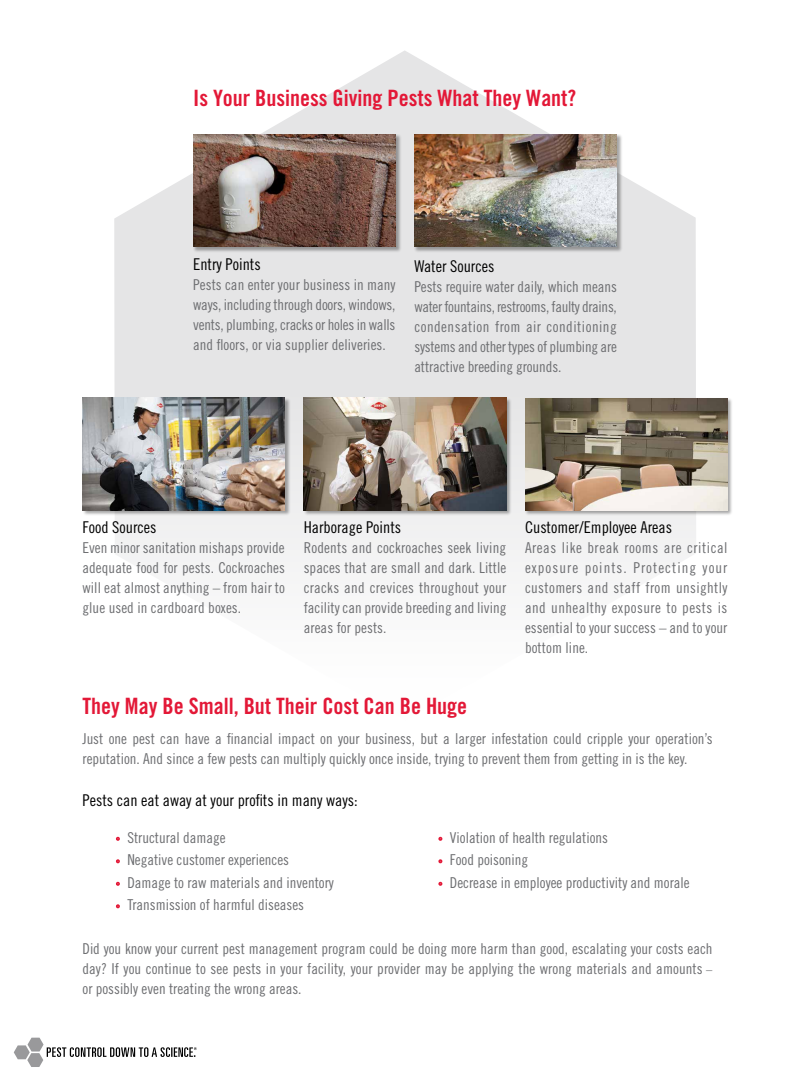
<style>
.page{position:relative;width:810px;height:1080px;background:#fff}
.page>*{position:absolute;margin:0;border:0;box-sizing:border-box;transform-origin:0 0}
.t1{font:22.5px "Trade Gothic LT Std Bd Cn 20";color:#e31837}
.t2{font:16.25px "Trade Gothic LT Std Cn 18";color:#000}
.t3{font:15px/20px "Trade Gothic LT Std Cn 18";color:#6d6e71;text-align:justify}
.s1{color:#e31837}
.s2{font-size:12.5px}
</style>
<div class="page">
<svg style="left:114px;top:50px;width:582px;height:522px;fill:#e5e5e6"></svg>
<div style="left:82px;top:398px;width:209px;height:118px;background:#000;opacity:.35"></div>
<img style="left:82px;top:398px;width:203px;height:112px">
<div style="left:304px;top:398px;width:208px;height:118px;background:#000;opacity:.35"></div>
<img style="left:304px;top:398px;width:202px;height:112px">
<div style="left:525px;top:398px;width:208px;height:118px;background:#000;opacity:.35"></div>
<img style="left:525px;top:398px;width:202px;height:112px">
<svg style="left:116px;top:837px;width:4px;height:4px"></svg>
<svg style="left:116px;top:859px;width:4px;height:4px"></svg>
<svg style="left:116px;top:882px;width:4px;height:4px"></svg>
<svg style="left:116px;top:904px;width:4px;height:4px"></svg>
<svg style="left:438px;top:837px;width:4px;height:4px"></svg>
<svg style="left:438px;top:859px;width:4px;height:4px"></svg>
<svg style="left:438px;top:882px;width:4px;height:4px"></svg>
<div style="left:414px;top:134px;width:209px;height:118px;background:#000;opacity:.35"></div>
<img style="left:414px;top:134px;width:203px;height:113px">
<div style="left:193px;top:134px;width:208px;height:118px;background:#000;opacity:.35"></div>
<img style="left:193px;top:134px;width:203px;height:113px">
<svg style="left:14px;top:1038px;width:183px;height:29px"></svg>
<h1 class="t1" style="left:193px;top:85px;width:385px">Is Your Business Giving Pests What They Want?</h1>
<p class="t2" style="left:193px;top:254px;width:69px">Entry Points</p>
<p class="t3" style="left:193px;top:274px;width:204px">Pests can enter your business in many ways, including through doors, windows, vents, plumbing, cracks or holes in walls and floors, or via supplier deliveries.</p>
<p class="t2" style="left:414px;top:256px;width:82px">Water Sources</p>
<p class="t3" style="left:414px;top:276px;width:204px">Pests require water daily, which means water fountains, restrooms, faulty drains, condensation from air conditioning systems and other types of plumbing are attractive breeding grounds.</p>
<p class="t2" style="left:82px;top:518px;width:76px">Food Sources</p>
<p class="t3" style="left:82px;top:538px;width:204px">Even minor sanitation mishaps provide adequate food for pests. Cockroaches will eat almost anything – from hair to glue used in cardboard boxes.</p>
<p class="t2" style="left:304px;top:518px;width:99px">Harborage Points</p>
<p class="t3" style="left:304px;top:538px;width:204px">Rodents and cockroaches seek living spaces that are small and dark. Little cracks and crevices throughout your facility can provide breeding and living areas for pests.</p>
<p class="t2" style="left:525px;top:518px;width:149px">Customer/Employee Areas</p>
<p class="t3" style="left:525px;top:538px;width:204px">Areas like break rooms are critical exposure points. Protecting your customers and staff from unsightly and unhealthy exposure to pests is essential to your success – and to your bottom line.</p>
<h1 class="t1" style="left:82px;top:692px;width:386px">They May Be Small, But Their Cost Can Be Huge</h1>
<p class="t3" style="left:82px;top:728px;width:632px">Just one pest can have a financial impact on your business, but a larger infestation could cripple your operation’s reputation. And since a few pests can multiply quickly once inside, trying to prevent them from getting in is the key.</p>
<p class="t2" style="left:82px;top:791px;width:277px">Pests can eat away at your profits in many ways:</p>
<p class="t3" style="left:116px;top:826px;width:219px;line-height:22.5px;text-align:left"><span class="s1">·</span> Structural damage<br><span class="s1">·</span> Negative customer experiences<br><span class="s1">·</span> Damage to raw materials and inventory <span class="s1">·</span> Transmission of harmful diseases</p>
<p class="t3" style="left:439px;top:826px;width:253px;line-height:22.5px;text-align:left"><span class="s1">·</span> Violation of health regulations<br><span class="s1">·</span> Food poisoning<br><span class="s1">·</span> Decrease in employee productivity and morale</p>
<p class="t3" style="left:82px;top:939px;width:632px">Did you know your current pest management program could be doing more harm than good, escalating your costs each day? If you continue to see pests in your facility, your provider may be applying the wrong materials and amounts <span class="s2">– </span>or possibly even treating the wrong areas.</p>
</div>
